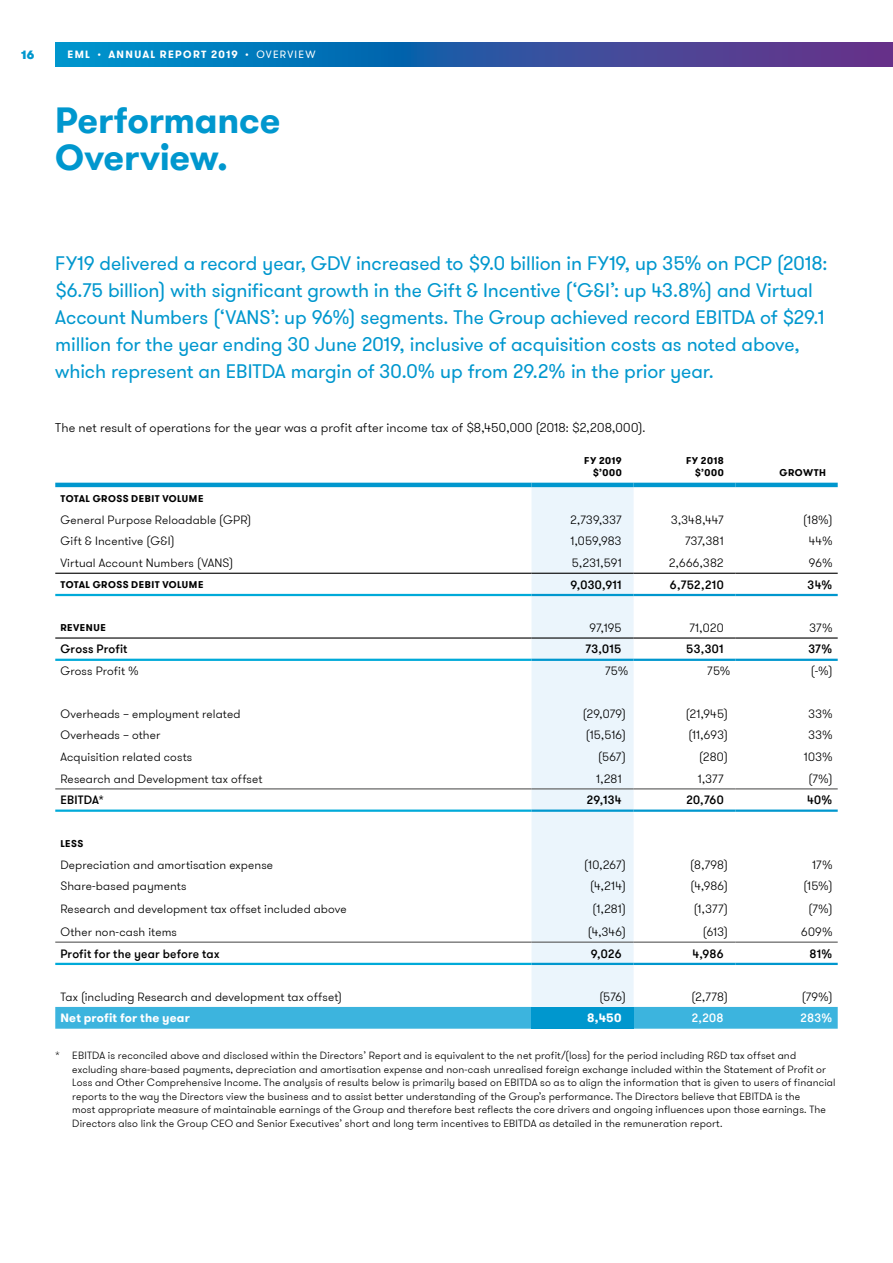
<style>
.page{position:relative;width:893px;height:1263px;background:#fff}
.page>*{position:absolute;margin:0;border:0;box-sizing:border-box;transform-origin:0 0}
.t1{font:700 36px/37.5px "GT Walsheim Pro";letter-spacing:-.005em;color:#0097ce}
.t2{font:19.5px/27px "GT Walsheim Pro";letter-spacing:-.005em;color:#0097ce}
.t3{font:300 12.75px "GT Walsheim Pro";letter-spacing:.01em;color:#000}
.t4{font:300 12px "GT Walsheim Pro";letter-spacing:.01em;color:#000}
.t5{font:500 12px "GT Walsheim Pro";letter-spacing:.015em;color:#000}
.t6{font:700 12px "GT Walsheim Pro";letter-spacing:.015em;color:#fff}
.t7{font:500 12px "GT Walsheim Pro";letter-spacing:.03em;color:#fff}
.t8{font:900 12px "GT Walsheim Pro";color:#0097ce}
.t9{font:300 10.5px/13.5px "GT Walsheim Pro";letter-spacing:.015em;color:#000}
.t10{font:700 10.5px "GT Walsheim Pro";letter-spacing:.125em;color:#fff}
.t11{font:700 9.75px/12px "GT Walsheim Pro";letter-spacing:.045em;color:#000;text-align:right}
.s1{font-weight:500}
.s2{font-weight:400}
</style>
<div class="page">
<div style="left:531px;top:487px;width:103px;height:520px;background:#ebf5fc"></div>
<div style="left:55px;top:1007px;width:783px;height:22px;background:#3cb4de"></div>
<div style="left:531px;top:1007px;width:103px;height:22px;background:#0097ce"></div>
<hr style="left:55px;top:483px;width:476px;height:4px;background:#0097ce">
<hr style="left:531px;top:483px;width:103px;height:4px;background:#0097ce">
<hr style="left:634px;top:483px;width:102px;height:4px;background:#0097ce">
<hr style="left:736px;top:483px;width:102px;height:4px;background:#0097ce">
<hr style="left:531px;top:788px;width:103px;height:1px;background:#575756">
<hr style="left:634px;top:788px;width:102px;height:1px;background:#575756">
<hr style="left:736px;top:788px;width:102px;height:1px;background:#575756">
<hr style="left:55px;top:788px;width:476px;height:1px;background:#575756">
<hr style="left:531px;top:941px;width:103px;height:2px;background:#575756">
<hr style="left:634px;top:941px;width:102px;height:2px;background:#575756">
<hr style="left:736px;top:941px;width:102px;height:2px;background:#575756">
<hr style="left:55px;top:573px;width:476px;height:1px;background:#000">
<hr style="left:531px;top:573px;width:103px;height:1px;background:#000">
<hr style="left:634px;top:573px;width:102px;height:1px;background:#000">
<hr style="left:736px;top:573px;width:102px;height:1px;background:#000">
<hr style="left:55px;top:637px;width:476px;height:2px;background:#000">
<hr style="left:531px;top:637px;width:103px;height:2px;background:#000">
<hr style="left:634px;top:637px;width:102px;height:2px;background:#000">
<hr style="left:736px;top:637px;width:102px;height:2px;background:#000">
<hr style="left:55px;top:594px;width:476px;height:2px;background:#00aad9">
<hr style="left:55px;top:659px;width:476px;height:2px;background:#00aad9">
<hr style="left:55px;top:809px;width:476px;height:3px;background:#00aad9">
<hr style="left:55px;top:963px;width:476px;height:2px;background:#00aad9">
<hr style="left:531px;top:594px;width:103px;height:2px;background:#0097ce">
<hr style="left:634px;top:594px;width:102px;height:2px;background:#0097ce">
<hr style="left:736px;top:594px;width:102px;height:2px;background:#0097ce">
<hr style="left:531px;top:659px;width:103px;height:2px;background:#0097ce">
<hr style="left:634px;top:659px;width:102px;height:2px;background:#0097ce">
<hr style="left:736px;top:659px;width:102px;height:2px;background:#0097ce">
<hr style="left:531px;top:809px;width:103px;height:3px;background:#0097ce">
<hr style="left:634px;top:809px;width:102px;height:3px;background:#0097ce">
<hr style="left:736px;top:809px;width:102px;height:3px;background:#0097ce">
<hr style="left:531px;top:963px;width:103px;height:2px;background:#0097ce">
<hr style="left:634px;top:963px;width:102px;height:2px;background:#0097ce">
<hr style="left:736px;top:963px;width:102px;height:2px;background:#0097ce">
<hr style="left:55px;top:941px;width:476px;height:2px;background:#575756">
<svg style="left:55px;top:43px;width:838px;height:23px;background:#275ea8"></svg>
<p class="t8" style="left:21px;top:46px;width:15px">16</p>
<p class="t10" style="left:68px;top:48px;width:250px">EML <span class="s1">•</span> ANNUAL REPORT 2019 <span class="s1">•</span> <span class="s2">OVERVIEW</span></p>
<h1 class="t1" style="left:55px;top:102px;width:227px">Performance<br>Overview.</h1>
<p class="t2" style="left:55px;top:250px;width:774px">FY19 delivered a record year, GDV increased to $9.0 billion in FY19, up 35% on PCP (2018: $6.75 billion) with significant growth in the Gift &amp; Incentive (‘G&amp;I’: up 43.8%) and Virtual Account Numbers (‘VANS’: up 96%) segments. The Group achieved record EBITDA of $29.1 million for the year ending 30 June 2019, inclusive of acquisition costs as noted above, which represent an EBITDA margin of 30.0% up from 29.2% in the prior year.</p>
<p class="t3" style="left:55px;top:419px;width:591px">The net result of operations for the year was a profit after income tax of $8,450,000 (2018: $2,208,000).</p>
<p class="t11" style="left:584px;top:455px;width:39px">FY 2019 $’000</p>
<p class="t11" style="left:686px;top:455px;width:39px">FY 2018 $’000</p>
<p class="t11" style="left:780px;top:467px;width:48px">GROWTH</p>
<p class="t11" style="left:60px;top:492px;width:144px">TOTAL GROSS DEBIT VOLUME</p>
<p class="t4" style="left:60px;top:512px;width:192px">General Purpose Reloadable (GPR)</p>
<p class="t4" style="left:571px;top:512px;width:52px">2,739,337</p>
<p class="t4" style="left:671px;top:512px;width:54px">3,348,447</p>
<p class="t4" style="left:803px;top:512px;width:31px">(18%)</p>
<p class="t4" style="left:60px;top:534px;width:116px">Gift &amp; Incentive (G&amp;I)</p>
<p class="t4" style="left:570px;top:534px;width:53px">1,059,983</p>
<p class="t4" style="left:685px;top:534px;width:40px">737,381</p>
<p class="t4" style="left:809px;top:534px;width:25px">44%</p>
<p class="t4" style="left:60px;top:555px;width:174px">Virtual Account Numbers (VANS)</p>
<p class="t4" style="left:572px;top:555px;width:51px">5,231,591</p>
<p class="t4" style="left:669px;top:555px;width:56px">2,666,382</p>
<p class="t4" style="left:809px;top:555px;width:25px">96%</p>
<p class="t11" style="left:60px;top:578px;width:144px">TOTAL GROSS DEBIT VOLUME</p>
<p class="t5" style="left:570px;top:577px;width:53px">9,030,911</p>
<p class="t5" style="left:670px;top:577px;width:55px">6,752,210</p>
<p class="t5" style="left:808px;top:577px;width:27px">34%</p>
<p class="t11" style="left:60px;top:622px;width:47px">REVENUE</p>
<p class="t4" style="left:589px;top:620px;width:34px">97,195</p>
<p class="t4" style="left:689px;top:620px;width:36px">71,020</p>
<p class="t4" style="left:810px;top:620px;width:24px">37%</p>
<p class="t5" style="left:60px;top:642px;width:69px">Gross Profit</p>
<p class="t5" style="left:586px;top:642px;width:37px">73,015</p>
<p class="t5" style="left:686px;top:642px;width:39px">53,301</p>
<p class="t5" style="left:808px;top:642px;width:26px">37%</p>
<p class="t4" style="left:60px;top:663px;width:80px">Gross Profit %</p>
<p class="t4" style="left:605px;top:663px;width:25px">75%</p>
<p class="t4" style="left:707px;top:663px;width:25px">75%</p>
<p class="t4" style="left:811px;top:663px;width:23px">(-%)</p>
<p class="t4" style="left:60px;top:706px;width:182px">Overheads – employment related</p>
<p class="t4" style="left:583px;top:706px;width:44px">(29,079)</p>
<p class="t4" style="left:686px;top:706px;width:44px">(21,945)</p>
<p class="t4" style="left:808px;top:706px;width:26px">33%</p>
<p class="t4" style="left:60px;top:728px;width:102px">Overheads – other</p>
<p class="t4" style="left:586px;top:728px;width:41px">(15,516)</p>
<p class="t4" style="left:688px;top:728px;width:41px">(11,693)</p>
<p class="t4" style="left:808px;top:728px;width:26px">33%</p>
<p class="t4" style="left:60px;top:749px;width:133px">Acquisition related costs</p>
<p class="t4" style="left:598px;top:749px;width:29px">(567)</p>
<p class="t4" style="left:699px;top:749px;width:30px">(280)</p>
<p class="t4" style="left:804px;top:749px;width:30px">103%</p>
<p class="t4" style="left:60px;top:771px;width:204px">Research and Development tax offset</p>
<p class="t4" style="left:596px;top:771px;width:27px">1,281</p>
<p class="t4" style="left:698px;top:771px;width:27px">1,377</p>
<p class="t4" style="left:808px;top:771px;width:26px">(7%)</p>
<p class="t5" style="left:60px;top:792px;width:45px">EBITDA*</p>
<p class="t5" style="left:587px;top:792px;width:36px">29,134</p>
<p class="t5" style="left:686px;top:792px;width:39px">20,760</p>
<p class="t5" style="left:807px;top:792px;width:27px">40%</p>
<p class="t11" style="left:60px;top:837px;width:24px">LESS</p>
<p class="t4" style="left:60px;top:857px;width:214px">Depreciation and amortisation expense</p>
<p class="t4" style="left:584px;top:857px;width:43px">(10,267)</p>
<p class="t4" style="left:690px;top:857px;width:39px">(8,798)</p>
<p class="t4" style="left:812px;top:857px;width:22px">17%</p>
<p class="t4" style="left:60px;top:879px;width:128px">Share-based payments</p>
<p class="t4" style="left:590px;top:879px;width:37px">(4,214)</p>
<p class="t4" style="left:690px;top:879px;width:39px">(4,986)</p>
<p class="t4" style="left:803px;top:879px;width:31px">(15%)</p>
<p class="t4" style="left:60px;top:901px;width:288px">Research and development tax offset included above</p>
<p class="t4" style="left:593px;top:901px;width:35px">(1,281)</p>
<p class="t4" style="left:694px;top:901px;width:36px">(1,377)</p>
<p class="t4" style="left:808px;top:901px;width:26px">(7%)</p>
<p class="t4" style="left:60px;top:924px;width:118px">Other non-cash items</p>
<p class="t4" style="left:588px;top:924px;width:40px">(4,346)</p>
<p class="t4" style="left:703px;top:924px;width:26px">(613)</p>
<p class="t4" style="left:801px;top:924px;width:33px">609%</p>
<p class="t5" style="left:60px;top:946px;width:161px">Profit for the year before tax</p>
<p class="t5" style="left:591px;top:946px;width:32px">9,026</p>
<p class="t5" style="left:692px;top:946px;width:33px">4,986</p>
<p class="t5" style="left:809px;top:946px;width:25px">81%</p>
<p class="t4" style="left:60px;top:989px;width:283px">Tax (including Research and development tax offset)</p>
<p class="t4" style="left:599px;top:989px;width:28px">(576)</p>
<p class="t4" style="left:692px;top:989px;width:38px">(2,778)</p>
<p class="t4" style="left:802px;top:989px;width:32px">(79%)</p>
<p class="t6" style="left:60px;top:1010px;width:131px">Net profit for the year</p>
<p class="t6" style="left:587px;top:1010px;width:36px">8,450</p>
<p class="t7" style="left:692px;top:1010px;width:33px">2,208</p>
<p class="t7" style="left:801px;top:1010px;width:34px">283%</p>
<p class="t9" style="left:72px;top:1049px;width:765px;text-indent:-17px">* EBITDA is reconciled above and disclosed within the Directors’ Report and is equivalent to the net profit/(loss) for the period including R&amp;D tax offset and excluding share-based payments, depreciation and amortisation expense and non-cash unrealised foreign exchange included within the Statement of Profit or Loss and Other Comprehensive Income. The analysis of results below is primarily based on EBITDA so as to align the information that is given to users of financial reports to the way the Directors view the business and to assist better understanding of the Group’s performance. The Directors believe that EBITDA is the<br>most appropriate measure of maintainable earnings of the Group and therefore best reflects the core drivers and ongoing influences upon those earnings. The Directors also link the Group CEO and Senior Executives’ short and long term incentives to EBITDA as detailed in the remuneration report.</p>
</div>
